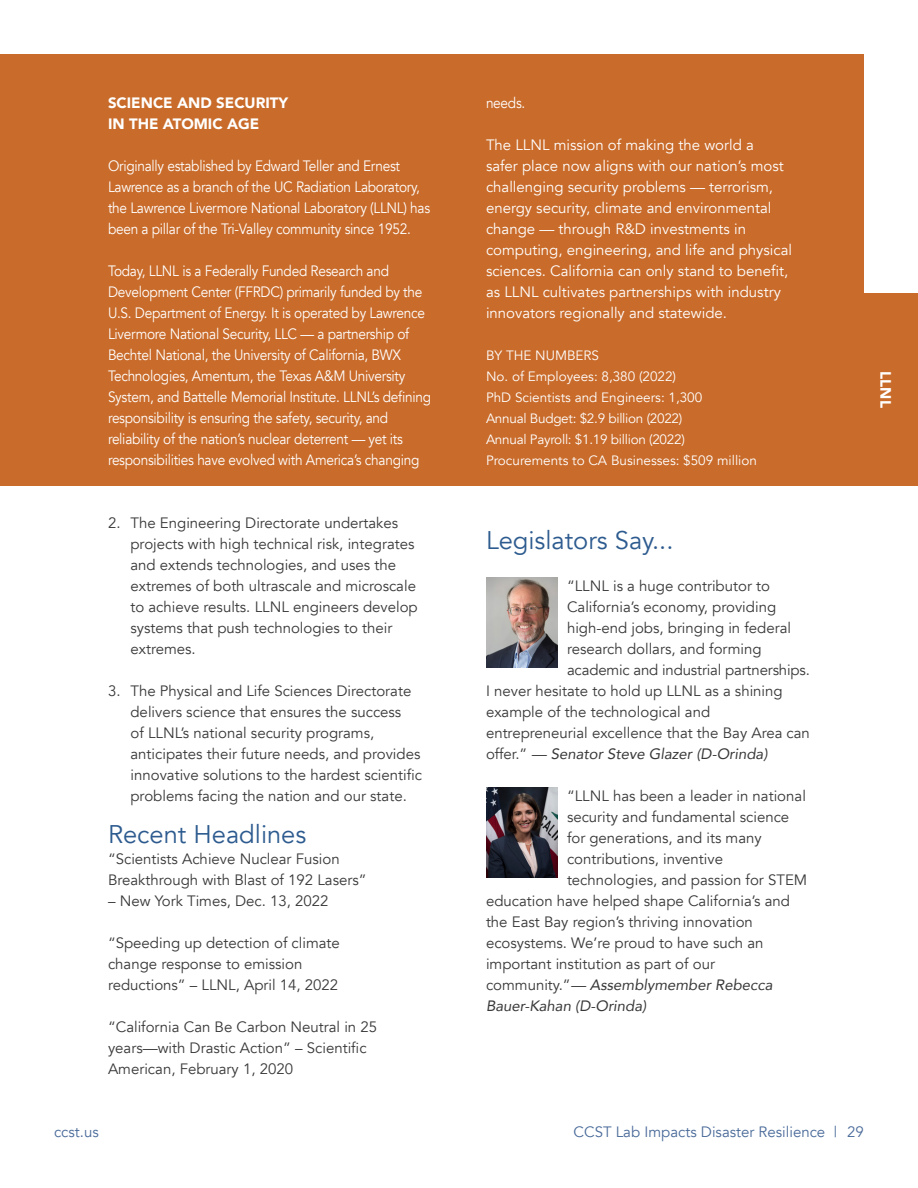
<style>
.page{position:relative;width:918px;height:1188px;background:#fff}
.page>*{position:absolute;margin:0;border:0;box-sizing:border-box;transform-origin:0 0}
.Header_1{font:25.5px "Avenir";color:#2d5b8f}
.Header_1-2{font:15px/21px "Avenir";color:#383839}
.Orange_Box_Text{font:15px/21px "Avenir";letter-spacing:-.02em;color:#fff;scale:.91 1}
.Orange_Box_Text-2{font:15px/21px "Avenir";color:#fff}
.t1{font:italic 15px "Avenir";color:#383839}
.t2{font:15px "Avenir";color:#496a99}
.Orange_Box_Text-3{font:900 15px/21px "Avenir";color:#fff}
.orange-side-tab_text{font:900 15px "Avenir";color:#fff}
.Orange_Box_Text-4{font:13.5px/21px "Avenir";color:#fff}
.s1{font-style:normal}
</style>
<div class="page">
<div style="left:0;top:54px;width:864px;height:432px;background:#c96b2a"></div>
<div style="left:857px;top:293px;width:61px;height:192px;background:#c96b2a"></div>
<img style="left:486px;top:578px;width:72px;height:90px">
<img style="left:486px;top:788px;width:72px;height:90px">
<p class="Orange_Box_Text-3" style="left:108px;top:92px;width:182px">SCIENCE AND SECURITY<br>IN THE ATOMIC AGE</p>
<p class="Orange_Box_Text" style="left:108px;top:156px;width:356px">Originally established by Edward Teller and Ernest Lawrence as a branch of the UC Radiation Laboratory, the Lawrence Livermore National Laboratory (LLNL) has been a pillar of the Tri-Valley community since 1952.</p>
<p class="Orange_Box_Text" style="left:108px;top:261px;width:357px">Today, LLNL is a Federally Funded Research and Development Center (FFRDC) primarily funded by the U.S. Department of Energy. It is operated by Lawrence Livermore National Security, LLC — a partnership of Bechtel National, the University of California, BWX Technologies, Amentum, the Texas A&amp;M University System, and Battelle Memorial Institute. LLNL’s defining responsibility is ensuring the safety, security, and reliability of the nation’s nuclear deterrent — yet its responsibilities have evolved with America’s changing</p>
<p class="Header_1-2" style="left:130px;top:513px;width:289px;text-indent:-22px">2. The Engineering Directorate undertakes projects with high technical risk, integrates and extends technologies, and uses the extremes of both ultrascale and microscale to achieve results. LLNL engineers develop systems that push technologies to their extremes.</p>
<p class="Header_1-2" style="left:130px;top:681px;width:293px;text-indent:-22px">3. The Physical and Life Sciences Directorate delivers science that ensures the success<br>of LLNL’s national security programs, anticipates their future needs, and provides innovative solutions to the hardest scientific problems facing the nation and our state.</p>
<p class="Header_1" style="left:108px;top:819px;width:200px">Recent Headlines</p>
<p class="Header_1-2" style="left:108px;top:849px;width:260px">“Scientists Achieve Nuclear Fusion<br>Breakthrough with Blast of 192 Lasers”</p>
<p class="Header_1-2" style="left:108px;top:891px;width:222px">– New York Times, Dec. 13, 2022</p>
<p class="Header_1-2" style="left:108px;top:933px;width:233px">“Speeding up detection of climate change response to emission reductions” – LLNL, April 14, 2022</p>
<p class="Header_1-2" style="left:108px;top:1017px;width:271px">“California Can Be Carbon Neutral in 25 years—with Drastic Action” – Scientific<br>American, February 1, 2020</p>
<p class="Orange_Box_Text" style="left:486px;top:93px;width:45px">needs.</p>
<p class="Orange_Box_Text-2" style="left:486px;top:135px;width:308px">The LLNL mission of making the world a<br>safer place now aligns with our nation’s most challenging security problems — terrorism, energy security, climate and environmental change — through R&amp;D investments in computing, engineering, and life and physical sciences. California can only stand to benefit, as LLNL cultivates partnerships with industry innovators regionally and statewide.</p>
<p class="Orange_Box_Text-4" style="left:486px;top:345px;width:273px">BY THE NUMBERS<br>No. of Employees: 8,380 (2022)<br>PhD Scientists and Engineers: 1,300<br>Annual Budget: $2.9 billion (2022)<br>Annual Payroll: $1.19 billion (2022)<br>Procurements to CA Businesses: $509 million</p>
<p class="Header_1" style="left:486px;top:525px;width:189px">Legislators Say...</p>
<p class="Header_1-2" style="left:567px;top:576px;width:205px">“LLNL is a huge contributor to</p>
<p class="Header_1-2" style="left:567px;top:597px;width:211px">California’s economy, providing</p>
<p class="Header_1-2" style="left:567px;top:618px;width:226px">high-end jobs, bringing in federal</p>
<p class="Header_1-2" style="left:567px;top:639px;width:196px">research dollars, and forming</p>
<p class="Header_1-2" style="left:567px;top:660px;width:245px">academic and industrial partnerships.</p>
<p class="Header_1-2" style="left:486px;top:681px;width:298px">I never hesitate to hold up LLNL as a shining</p>
<p class="Header_1-2" style="left:486px;top:702px;width:226px">example of the technological and</p>
<p class="Header_1-2" style="left:486px;top:723px;width:325px">entrepreneurial excellence that the Bay Area can</p>
<p class="t1" style="left:486px;top:745px;width:283px"><span class="s1">offer.”</span> — Senator Steve Glazer (D-Orinda)</p>
<p class="Header_1-2" style="left:567px;top:786px;width:240px">“LLNL has been a leader in national</p>
<p class="Header_1-2" style="left:567px;top:807px;width:224px">security and fundamental science</p>
<p class="Header_1-2" style="left:567px;top:828px;width:196px">for generations, and its many</p>
<p class="Header_1-2" style="left:567px;top:849px;width:158px">contributions, inventive</p>
<p class="Header_1-2" style="left:567px;top:870px;width:242px">technologies, and passion for STEM</p>
<p class="Header_1-2" style="left:486px;top:891px;width:305px">education have helped shape California’s and</p>
<p class="Header_1-2" style="left:486px;top:912px;width:268px">the East Bay region’s thriving innovation</p>
<p class="Header_1-2" style="left:486px;top:933px;width:279px">ecosystems. We’re proud to have such an</p>
<p class="Header_1-2" style="left:486px;top:954px;width:231px">important institution as part of our</p>
<p class="t1" style="left:486px;top:976px;width:288px"><span class="s1">community.”</span>— Assemblymember Rebecca</p>
<p class="t1" style="left:486px;top:997px;width:162px">Bauer-Kahan (D-Orinda)</p>
<p class="orange-side-tab_text" style="left:899px;top:371px;width:38px;rotate:90deg">LLNL</p>
<p class="t2" style="left:54px;top:1123px;width:46px">ccst.us</p>
<p class="t2" style="left:574px;top:1123px;width:292px">CCST Lab Impacts Disaster Resilience | 29</p>
</div>
